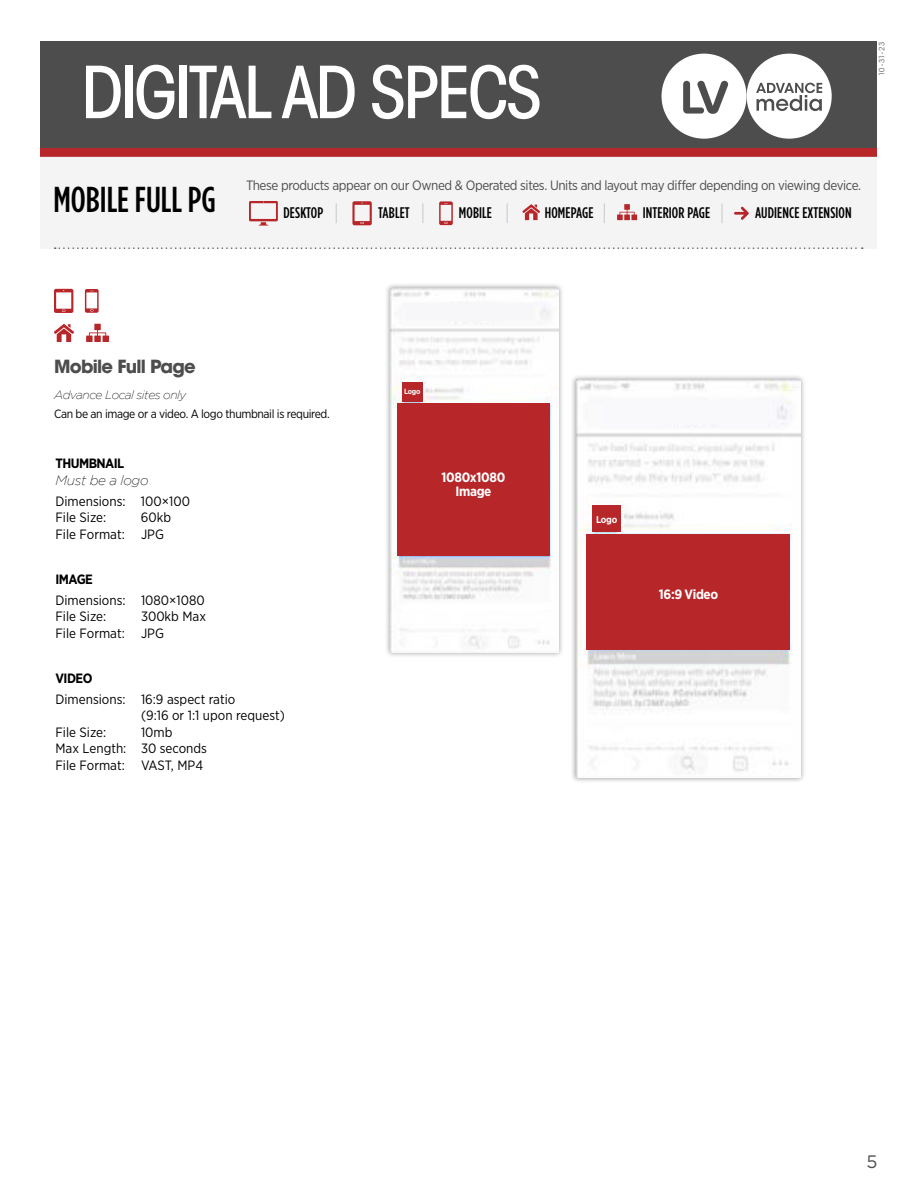
<style>
.page{position:relative;width:918px;height:1188px;background:#fff}
.page>*{position:absolute;margin:0;border:0;box-sizing:border-box;transform-origin:0 0}
.t1{font:500 condensed 70.95px "ITC Avant Garde Std";letter-spacing:-.04em;color:#fff}
.t2{font:500 36px "Gotham Condensed";color:#000}
.t3{font:700 18px "ITC Avant Garde Std";letter-spacing:-.04em;color:#4e4d4d}
.t4{font:18px "Gotham";color:#4e4d4d}
.t5{font:500 15.45px "Gotham Condensed";letter-spacing:.01em;color:#000}
.t6{font:13.5px/16.5px "Gotham Narrow";color:#000}
.t7{font:13.5px "Gotham Narrow";letter-spacing:-.03em;color:#4e4d4d}
.t8{font:700 13.5px/14.1px "Gotham Narrow";letter-spacing:-.025em;color:#fff;text-align:center}
.t9{font:700 13.5px "Gotham Narrow";letter-spacing:-.04em;color:#000}
.t10{font:italic 200 13.5px "Gotham";letter-spacing:-.02em;color:#000}
.t11{font:12px "Gotham Narrow";letter-spacing:-.03em;color:#000}
.t12{font:italic 200 12px "Gotham";letter-spacing:-.04em;color:#000}
.t13{font:700 9.75px "Gotham Narrow";color:#fff}
.t14{font:7.5px "ITC Avant Garde Std";color:#4d4d4f}
.t15{font:700 7.5px "Gotham Narrow";color:#fff}
</style>
<div class="page">
<div style="left:40px;top:41px;width:838px;height:107px;background:#4e4d4d"></div>
<div style="left:40px;top:148px;width:838px;height:9px;background:#b72729"></div>
<svg style="left:662px;top:54px;width:170px;height:85px"></svg>
<div style="left:40px;top:156px;width:838px;height:92px;background:#f4f4f5"></div>
<svg style="left:55px;top:247px;width:808px;height:2px"></svg>
<svg style="left:522px;top:204px;width:18px;height:16px"></svg>
<svg style="left:734px;top:207px;width:15px;height:13px"></svg>
<svg style="left:617px;top:204px;width:20px;height:16px"></svg>
<svg style="left:604px;top:203px;width:1px;height:20px"></svg>
<svg style="left:722px;top:203px;width:1px;height:20px"></svg>
<svg style="left:439px;top:201px;width:14px;height:24px"></svg>
<svg style="left:352px;top:201px;width:20px;height:24px"></svg>
<svg style="left:249px;top:201px;width:29px;height:25px"></svg>
<svg style="left:422px;top:203px;width:1px;height:20px"></svg>
<svg style="left:507px;top:203px;width:1px;height:20px"></svg>
<svg style="left:336px;top:203px;width:1px;height:20px"></svg>
<svg style="left:54px;top:324px;width:20px;height:18px"></svg>
<svg style="left:86px;top:324px;width:23px;height:18px"></svg>
<svg style="left:85px;top:289px;width:14px;height:24px"></svg>
<svg style="left:54px;top:289px;width:19px;height:24px"></svg>
<div style="left:385px;top:283px;width:180px;height:375px;background:#000;opacity:.4"></div>
<img style="left:390px;top:288px;width:169px;height:364px">
<div style="left:571px;top:374px;width:235px;height:408px;background:#000;opacity:.4"></div>
<img style="left:576px;top:380px;width:225px;height:398px">
<div style="left:604px;top:400px;width:164px;height:24px;background:#f9f9fb"></div>
<div style="left:405px;top:303px;width:129px;height:18px;background:#f7f7f9"></div>
<div style="left:398px;top:404px;width:152px;height:152px;background:#b72729"></div>
<div style="left:586px;top:534px;width:204px;height:116px;background:#b72729"></div>
<div style="left:402px;top:382px;width:21px;height:20px;background:#b72729"></div>
<div style="left:592px;top:506px;width:29px;height:26px;background:#b72729"></div>
<h1 class="t1" style="left:81px;top:49px;width:462px">DIGITAL AD SPECS</h1>
<p class="t14" style="left:877px;top:76px;width:36px;rotate:-90deg">10-31-23</p>
<h2 class="t2" style="left:53px;top:180px;width:164px">MOBILE FULL PG</h2>
<p class="t7" style="left:246px;top:177px;width:617px">These products appear on our Owned &amp; Operated sites. Units and layout may differ depending on viewing device.</p>
<p class="t5" style="left:283px;top:205px;width:41px">DESKTOP</p>
<p class="t5" style="left:378px;top:205px;width:33px">TABLET</p>
<p class="t5" style="left:459px;top:205px;width:35px">MOBILE</p>
<p class="t5" style="left:545px;top:205px;width:50px">HOMEPAGE</p>
<p class="t5" style="left:643px;top:205px;width:69px">INTERIOR PAGE</p>
<p class="t5" style="left:755px;top:205px;width:98px">AUDIENCE EXTENSION</p>
<h3 class="t3" style="left:54px;top:355px;width:143px">Mobile Full Page</h3>
<p class="t12" style="left:54px;top:389px;width:134px">Advance Local sites only</p>
<p class="t11" style="left:54px;top:406px;width:277px">Can be an image or a video. A logo thumbnail is required.</p>
<p class="t9" style="left:56px;top:455px;width:70px">THUMBNAIL</p>
<p class="t10" style="left:56px;top:473px;width:94px">Must be a logo</p>
<p class="t6" style="left:56px;top:493px;width:136px">Dimensions: 100×100<br>File Size:</p>
<p class="t6" style="left:56px;top:509px;width:117px;text-indent:85px">60kb<br>File Format: JPG</p>
<p class="t9" style="left:56px;top:570px;width:39px">IMAGE</p>
<p class="t6" style="left:56px;top:592px;width:151px">Dimensions: 1080×1080<br>File Size:</p>
<p class="t6" style="left:56px;top:608px;width:152px;text-indent:85px">300kb Max<br>File Format: JPG</p>
<p class="t9" style="left:56px;top:669px;width:38px">VIDEO</p>
<p class="t6" style="left:56px;top:691px;width:181px">Dimensions: 16:9 aspect ratio</p>
<p class="t6" style="left:141px;top:707px;width:145px">(9:16 or 1:1 upon request)</p>
<p class="t6" style="left:56px;top:724px;width:52px">File Size:</p>
<p class="t6" style="left:56px;top:724px;width:153px;text-indent:85px">10mb<br>Max Length: 30 seconds<br>File Format: VAST, MP4</p>
<p class="t15" style="left:404px;top:387px;width:18px">Logo</p>
<p class="t8" style="left:442px;top:470px;width:65px">1080x1080<br>Image</p>
<p class="t13" style="left:596px;top:513px;width:23px">Logo</p>
<p class="t8" style="left:659px;top:587px;width:61px">16:9 Video</p>
<h3 class="t4" style="left:866px;top:1152px;width:13px">5</h3>
</div>
